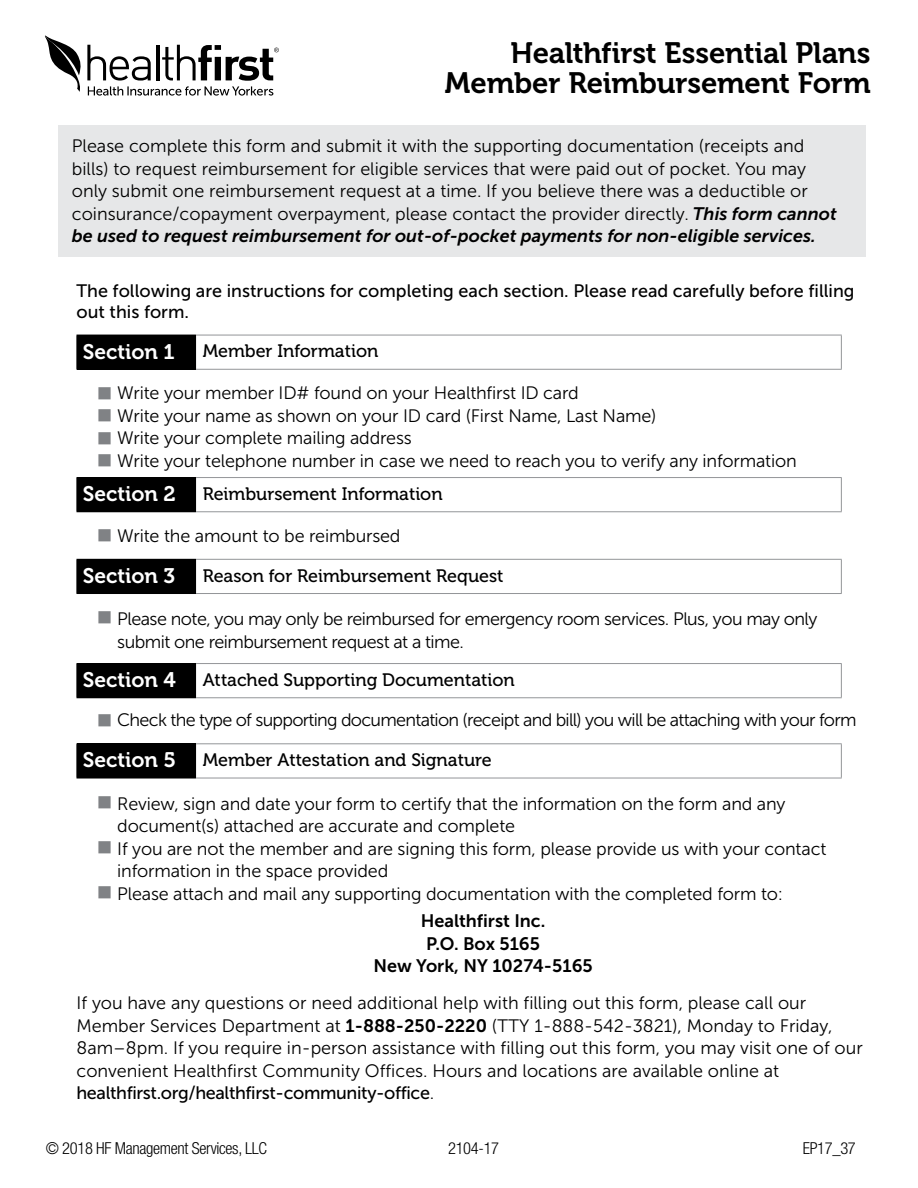
<style>
.page{position:relative;width:918px;height:1188px;background:#fff}
.page>*{position:absolute;margin:0;border:0;box-sizing:border-box;transform-origin:0 0}
.t1{font:29.4px/30px "Museo 700";letter-spacing:-.005em;color:#000;text-align:right}
.t2{font:21px "Museo 700";color:#fff}
.t3{font:18px/22.5px "Museo Sans 300";letter-spacing:-.01em;color:#000}
.t4{font:18px "Museo 500";color:#000}
.t5{font:18px/22.5px "Museo Sans 300";letter-spacing:-.03em;color:#000}
.t6{font:18px/21px "Museo Sans 500";color:#000}
.t7{font:18px "Museo Sans 300";letter-spacing:-.04em;color:#000}
.t8{font:italic 18px "Museo Sans 700";color:#000}
.t9{font:18px/22.5px "Museo Sans 700";color:#000;text-align:center}
.t10{font:18px "Museo Sans 500";letter-spacing:-.02em;color:#000}
.t11{font:300 condensed 16.5px "Helvetica Neue LT Std";letter-spacing:-.02em;color:#000}
.s1{font-family:"Museo Sans 700";font-style:italic}
.s2{color:#808285}
.s3{font-family:"Museo Sans 700"}
.s4{font-family:"Museo Sans 300"}
</style>
<div class="page">
<div style="left:77px;top:335px;width:119px;height:34px;background:#000"></div>
<hr style="left:196px;top:335px;width:646px;height:1px;background:#939598">
<hr style="left:841px;top:335px;width:1px;height:34px;background:#939598">
<hr style="left:196px;top:369px;width:646px;height:1px;background:#939598">
<hr style="left:76px;top:335px;width:1px;height:34px;background:#000">
<hr style="left:76px;top:369px;width:120px;height:1px;background:#000">
<div style="left:77px;top:478px;width:119px;height:34px;background:#000"></div>
<hr style="left:196px;top:477px;width:646px;height:1px;background:#939598">
<hr style="left:841px;top:478px;width:1px;height:33px;background:#939598">
<hr style="left:196px;top:511px;width:646px;height:1px;background:#939598">
<hr style="left:76px;top:477px;width:120px;height:1px;background:#000">
<hr style="left:76px;top:478px;width:1px;height:33px;background:#000">
<hr style="left:76px;top:511px;width:120px;height:1px;background:#000">
<div style="left:77px;top:559px;width:119px;height:35px;background:#000"></div>
<hr style="left:196px;top:559px;width:646px;height:1px;background:#939598">
<hr style="left:841px;top:560px;width:1px;height:33px;background:#939598">
<hr style="left:196px;top:593px;width:646px;height:1px;background:#939598">
<hr style="left:76px;top:559px;width:120px;height:1px;background:#000">
<hr style="left:76px;top:560px;width:1px;height:33px;background:#000">
<hr style="left:76px;top:593px;width:120px;height:1px;background:#000">
<div style="left:77px;top:664px;width:119px;height:34px;background:#000"></div>
<hr style="left:196px;top:663px;width:646px;height:1px;background:#939598">
<hr style="left:841px;top:664px;width:1px;height:33px;background:#939598">
<hr style="left:196px;top:697px;width:646px;height:1px;background:#939598">
<hr style="left:76px;top:663px;width:120px;height:1px;background:#000">
<hr style="left:76px;top:664px;width:1px;height:33px;background:#000">
<hr style="left:76px;top:697px;width:120px;height:1px;background:#000">
<div style="left:77px;top:744px;width:119px;height:34px;background:#000"></div>
<hr style="left:196px;top:743px;width:646px;height:1px;background:#939598">
<hr style="left:841px;top:744px;width:1px;height:34px;background:#939598">
<hr style="left:196px;top:778px;width:646px;height:1px;background:#939598">
<hr style="left:76px;top:743px;width:120px;height:1px;background:#000">
<hr style="left:76px;top:744px;width:1px;height:34px;background:#000">
<hr style="left:76px;top:778px;width:120px;height:1px;background:#000">
<svg style="left:45px;top:35px;width:36px;height:57px"></svg>
<svg style="left:87px;top:45px;width:192px;height:51px"></svg>
<div style="left:58px;top:125px;width:808px;height:131px;background:#e6e7e8"></div>
<h1 class="t1" style="left:445px;top:39px;width:427px">Healthfirst Essential Plans<br>Member Reimbursement Form</h1>
<p class="t3" style="left:72px;top:135px;width:767px">Please complete this form and submit it with the supporting documentation (receipts and bills) to request reimbursement for eligible services that were paid out of pocket. You may only submit one reimbursement request at a time. If you believe there was a deductible or coinsurance/copayment overpayment, please contact the provider directly. <span class="s1">This form cannot</span></p>
<p class="t8" style="left:72px;top:226px;width:746px">be used to request reimbursement for out-of-pocket payments for non-eligible services.</p>
<p class="t6" style="left:76px;top:280px;width:780px">The following are instructions for completing each section. Please read carefully before filling out this form.</p>
<p class="t2" style="left:83px;top:340px;width:94px">Section 1</p>
<p class="t4" style="left:203px;top:341px;width:177px">Member Information</p>
<p class="t3" style="left:97px;top:382px;width:484px"><span class="s2">■</span> Write your member ID# found on your Healthfirst ID card</p>
<p class="t3" style="left:97px;top:404px;width:561px"><span class="s2">■</span> Write your name as shown on your ID card (First Name, Last Name)</p>
<p class="t3" style="left:97px;top:427px;width:317px"><span class="s2">■</span> Write your complete mailing address</p>
<p class="t3" style="left:97px;top:449px;width:702px"><span class="s2">■</span> Write your telephone number in case we need to reach you to verify any information</p>
<p class="t2" style="left:83px;top:482px;width:95px">Section 2</p>
<p class="t4" style="left:203px;top:484px;width:241px">Reimbursement Information</p>
<p class="t3" style="left:97px;top:524px;width:305px"><span class="s2">■</span> Write the amount to be reimbursed</p>
<p class="t2" style="left:83px;top:564px;width:94px">Section 3</p>
<p class="t4" style="left:203px;top:566px;width:302px">Reason for Reimbursement Request</p>
<p class="t5" style="left:117px;top:608px;width:702px;text-indent:-21px"><span class="s2">■</span> Please note, you may only be reimbursed for emergency room services. Plus, you may only submit one reimbursement request at a time.</p>
<p class="t2" style="left:83px;top:668px;width:95px">Section 4</p>
<p class="t4" style="left:203px;top:670px;width:314px">Attached Supporting Documentation</p>
<p class="t7" style="left:97px;top:710px;width:761px"><span class="s2">■</span> Check the type of supporting documentation (receipt and bill) you will be attaching with your form</p>
<p class="t2" style="left:83px;top:748px;width:95px">Section 5</p>
<p class="t4" style="left:203px;top:750px;width:291px">Member Attestation and Signature</p>
<p class="t3" style="left:117px;top:792px;width:670px;text-indent:-21px"><span class="s2">■</span> Review, sign and date your form to certify that the information on the form and any document(s) attached are accurate and complete</p>
<p class="t3" style="left:117px;top:837px;width:711px;text-indent:-21px"><span class="s2">■</span> If you are not the member and are signing this form, please provide us with your contact information in the space provided</p>
<p class="t3" style="left:97px;top:882px;width:688px"><span class="s2">■</span> Please attach and mail any supporting documentation with the completed form to:</p>
<p class="t9" style="left:373px;top:910px;width:221px">Healthfirst Inc.<br>P.O. Box 5165<br>New York, NY 10274-5165</p>
<p class="t3" style="left:77px;top:992px;width:788px">If you have any questions or need additional help with filling out this form, please call our Member Services Department at <span class="s3">1-888-250-2220</span> (TTY 1-888-542-3821), Monday to Friday, 8am–8pm. If you require in-person assistance with filling out this form, you may visit one of our convenient Healthfirst Community Offices. Hours and locations are available online at</p>
<p class="t10" style="left:77px;top:1083px;width:359px">healthfirst.org/healthfirst-community-office<span class="s4">.</span></p>
<p class="t11" style="left:46px;top:1138px;width:223px">© 2018 HF Management Services, LLC</p>
<p class="t11" style="left:448px;top:1138px;width:53px">2104-17</p>
<p class="t11" style="left:803px;top:1138px;width:55px">EP17_37</p>
</div>
